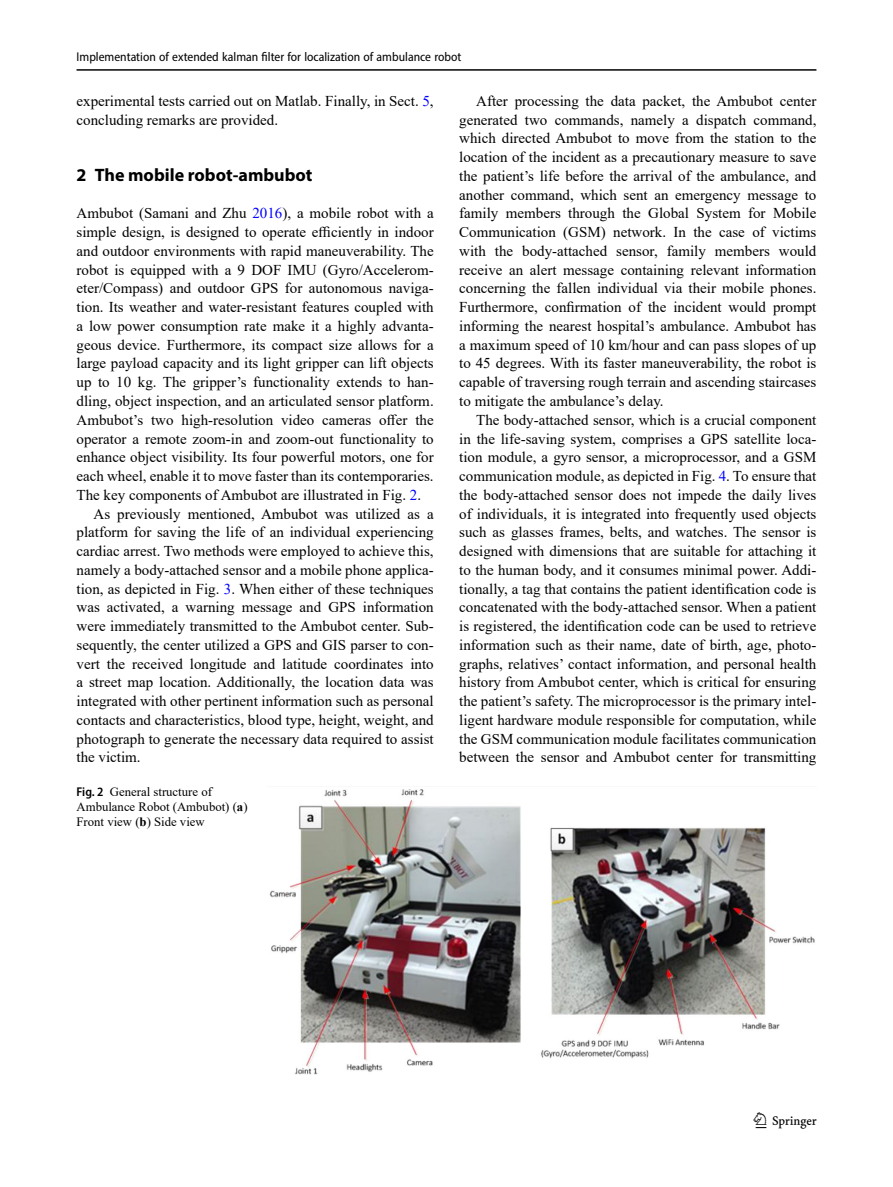
<style>
.page{position:relative;width:893px;height:1187px;background:#fff}
.page>*{position:absolute;margin:0;border:0;box-sizing:border-box;transform-origin:0 0}
.t1{font:22.5px "Springnew";color:#000}
.Head_1{font:700 18px "Myriad Pro";color:#000}
.Body_Text_Indent{font:15px/18.8px "Times New Roman";color:#000;text-align:justify}
.Body_Text{font:15px/18.8px "Times New Roman";color:#000;text-align:justify}
.Figure_Caption_Side{font:12.75px/15px "Times New Roman";color:#000}
.t2{font:semi-condensed 12.75px "Myriad Pro";color:#000}
.s1{color:#00f}
.s2{font-family:"Myriad Pro";font-weight:600;font-stretch:semi-condensed}
.s3{font-weight:700}
</style>
<div class="page">
<hr style="left:77px;top:69px;width:739px;height:2px;background:#000">
<img style="left:269px;top:789px;width:546px;height:286px">
<p class="t2" style="left:77px;top:49px;width:386px">Implementation of extended kalman filter for localization of ambulance robot</p>
<p class="Body_Text_Indent" style="left:77px;top:91px;width:359px">experimental tests carried out on Matlab. Finally, in Sect. <span class="s1">5</span>, concluding remarks are provided.</p>
<p class="Body_Text_Indent" style="left:459px;top:91px;width:359px;text-indent:17px">After processing the data packet, the Ambubot center generated two commands, namely a dispatch command, which directed Ambubot to move from the station to the location of the incident as a precautionary measure to save the patient’s life before the arrival of the ambulance, and another command, which sent an emergency message to family members through the Global System for Mobile Communication (GSM) network. In the case of victims with the body-attached sensor, family members would receive an alert message containing relevant information concerning the fallen individual via their mobile phones.<br>Furthermore, confirmation of the incident would prompt informing the nearest hospital’s ambulance. Ambubot has a maximum speed of 10 km/hour and can pass slopes of up to 45 degrees. With its faster maneuverability, the robot is capable of traversing rough terrain and ascending staircases to mitigate the ambulance’s delay.</p>
<p class="Body_Text_Indent" style="left:459px;top:410px;width:359px;text-indent:17px">The body-attached sensor, which is a crucial component in the life-saving system, comprises a GPS satellite loca&shy;tion module, a gyro sensor, a microprocessor, and a GSM communication module, as depicted in Fig. <span class="s1">4</span>. To ensure that the body-attached sensor does not impede the daily lives of individuals, it is integrated into frequently used objects such as glasses frames, belts, and watches. The sensor is designed with dimensions that are suitable for attaching it to the human body, and it consumes minimal power. Addi&shy;tionally, a tag that contains the patient identification code is concatenated with the body-attached sensor. When a patient is registered, the identification code can be used to retrieve information such as their name, date of birth, age, photo&shy;graphs, relatives’ contact information, and personal health history from Ambubot center, which is critical for ensuring the patient’s safety. The microprocessor is the primary intel&shy;ligent hardware module responsible for computation, while the GSM communication module facilitates communication between the sensor and Ambubot center for transmitting</p>
<p class="Head_1" style="left:77px;top:163px;width:238px">2 The mobile robot-ambubot</p>
<p class="Body_Text" style="left:77px;top:203px;width:359px">Ambubot (Samani and Zhu <span class="s1">2016</span>), a mobile robot with a simple design, is designed to operate efficiently in indoor and outdoor environments with rapid maneuverability. The robot is equipped with a 9 DOF IMU (Gyro/Accelerom&shy;eter/Compass) and outdoor GPS for autonomous naviga&shy;tion. Its weather and water-resistant features coupled with a low power consumption rate make it a highly advanta&shy;geous device. Furthermore, its compact size allows for a large payload capacity and its light gripper can lift objects up to 10 kg. The gripper’s functionality extends to han&shy;dling, object inspection, and an articulated sensor platform.<br>Ambubot’s two high-resolution video cameras offer the operator a remote zoom-in and zoom-out functionality to enhance object visibility. Its four powerful motors, one for each wheel, enable it to move faster than its contemporaries.<br>The key components of Ambubot are illustrated in Fig. <span class="s1">2</span>.</p>
<p class="Body_Text_Indent" style="left:77px;top:503px;width:359px;text-indent:17px">As previously mentioned, Ambubot was utilized as a platform for saving the life of an individual experiencing cardiac arrest. Two methods were employed to achieve this, namely a body-attached sensor and a mobile phone applica&shy;tion, as depicted in Fig. <span class="s1">3</span>. When either of these techniques was activated, a warning message and GPS information were immediately transmitted to the Ambubot center. Sub&shy;sequently, the center utilized a GPS and GIS parser to con&shy;vert the received longitude and latitude coordinates into a street map location. Additionally, the location data was integrated with other pertinent information such as personal contacts and characteristics, blood type, height, weight, and photograph to generate the necessary data required to assist the victim.</p>
<p class="Figure_Caption_Side" style="left:77px;top:783px;width:173px"><span class="s2">Fig. 2</span> General structure of<br>Ambulance Robot (Ambubot) (<span class="s3">a</span>)<br>Front view (<span class="s3">b</span>) Side view</p>
<h1 class="t1" style="left:756px;top:1107px;width:63px">1 3</h1>
</div>
